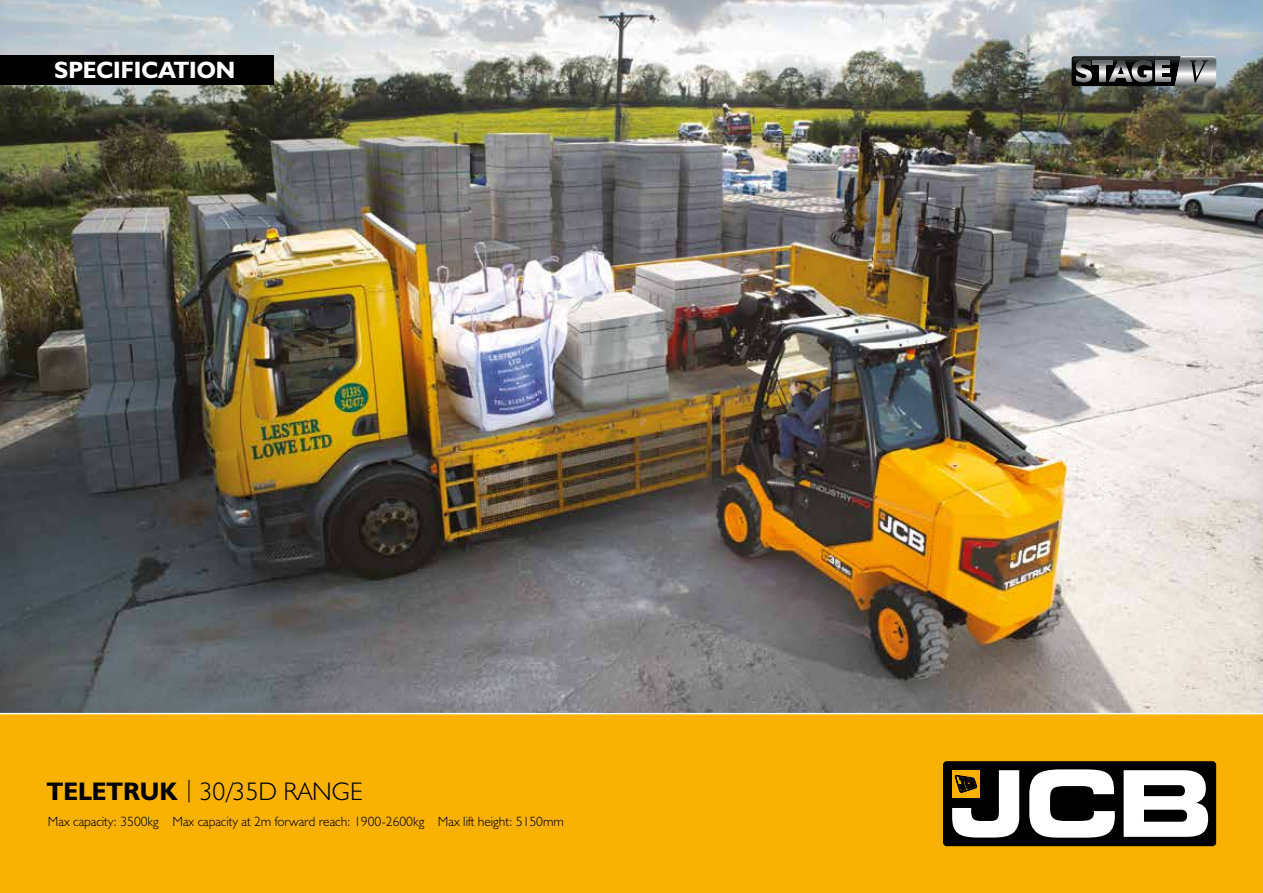
<style>
.page{position:relative;width:1263px;height:893px;background:#fff}
.page>*{position:absolute;margin:0;border:0;box-sizing:border-box;transform-origin:0 0}
.t1{font:25.5px "JCB Light";color:#000}
.t2{font:23.7px "JCB Bold";color:#fff}
.t3{font:13.5px "JCB Light";color:#000}
.s1{font-family:"JCB Bold"}
.s2{font-family:"JCB Euro";font-weight:300;font-size:22.5px}
</style>
<div class="page">
<img style="left:0;top:0;width:1263px;height:712px">
<div style="left:0;top:712px;width:1263px;height:181px;background:#f9b104"></div>
<div style="left:925px;top:743px;width:309px;height:121px;background:#f9b104"></div>
<div style="left:943px;top:761px;width:273px;height:85px;background:#000;border-radius:4px"></div>
<svg style="left:1029px;top:769px;width:86px;height:69px"></svg>
<svg style="left:1123px;top:770px;width:85px;height:67px"></svg>
<svg style="left:952px;top:770px;width:67px;height:67px"></svg>
<svg style="left:1072px;top:56px;width:144px;height:30px"></svg>
<img style="left:1132px;top:60px;width:20px;height:8px">
<img style="left:1156px;top:61px;width:14px;height:7px">
<img style="left:1189px;top:60px;width:19px;height:8px">
<div style="left:0;top:55px;width:273px;height:30px;background:#000"></div>
<h2 class="t2" style="left:54px;top:55px;width:183px">SPECIFICATION</h2>
<h1 class="t1" style="left:47px;top:776px;width:317px"><span class="s1">TELETRUK</span> <span class="s2">|</span> 30/35D RANGE</h1>
<p class="t3" style="left:48px;top:813px;width:517px">Max capacity: 3500kg Max capacity at 2m forward reach: 1900-2600kg Max lift height: 5150mm</p>
</div>
